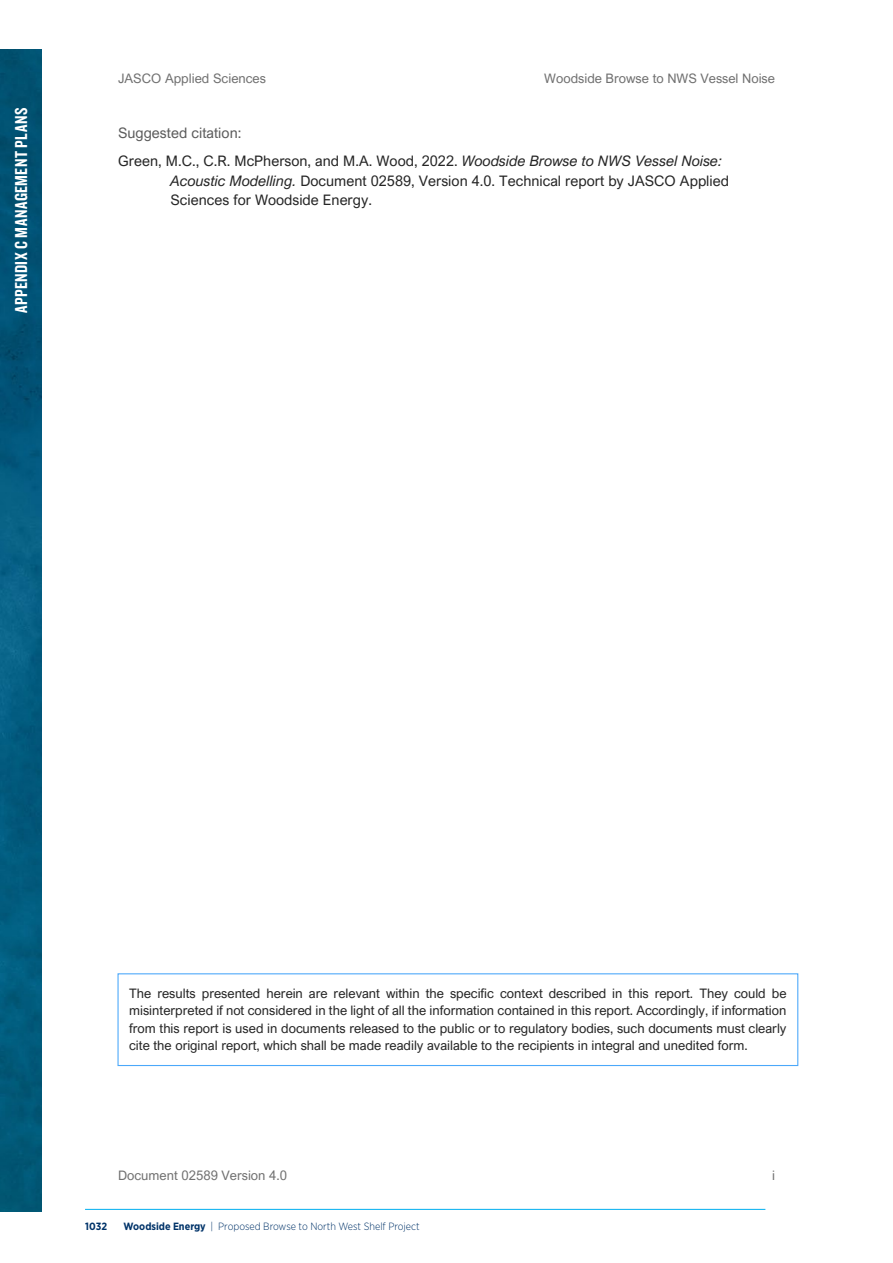
<style>
.page{position:relative;width:893px;height:1263px;background:#fff}
.page>*{position:absolute;margin:0;border:0;box-sizing:border-box;transform-origin:0 0}
.t1{font:18px "Knockout HTF49 Liteweight";color:#fff}
.t2{font:14.55px/28.2px "Arial Nova";color:#262626}
.t3{font:13.05px/17.4px "Arial Nova";color:#262626;text-align:justify}
.t4{font:13.05px "Arial Nova";color:#717171}
.t5{font:300 10.5px "Gotham Narrow";color:#003369}
.t6{font:700 10.5px "Gotham Narrow";color:#003369}
.s1{color:#5c5c5c}
.s2{font-style:italic}
.s3{font-weight:700}
</style>
<div class="page">
<img style="left:0;top:50px;width:41px;height:1161px">
<hr style="left:85px;top:1209px;width:680px;height:1px;background:#00aeef">
<div style="left:117px;top:973px;width:681px;height:93px;border:1px solid #4ba8fa"></div>
<h1 class="t1" style="left:12px;top:313px;width:206px;rotate:-90deg">Appendix C Management plans</h1>
<p class="t4" style="left:118px;top:71px;width:149px">JASCO Applied Sciences</p>
<p class="t4" style="left:544px;top:71px;width:232px">Woodside Browse to NWS Vessel Noise</p>
<p class="t2" style="left:118px;top:119px;width:606px"><span class="s1">Suggested citation:<br></span>Green, M.C., C.R. McPherson, and M.A. Wood, 2022. <span class="s2">Woodside Browse to NWS Vessel Noise:</span></p>
<p class="t2" style="left:170px;top:171px;width:560px;line-height:19.4px"><span class="s2">Acoustic Modelling.</span> Document 02589, Version 4.0. Technical report by JASCO Applied<br>Sciences for Woodside Energy.</p>
<p class="t3" style="left:129px;top:984px;width:659px">The results presented herein are relevant within the specific context described in this report. They could be misinterpreted if not considered in the light of all the information contained in this report. Accordingly, if information from this report is used in documents released to the public or to regulatory bodies, such documents must clearly cite the original report, which shall be made readily available to the recipients in integral and unedited form.</p>
<p class="t4" style="left:118px;top:1168px;width:170px">Document 02589 Version 4.0</p>
<p class="t4" style="left:772px;top:1168px;width:4px">i</p>
<p class="t6" style="left:85px;top:1219px;width:23px">1032</p>
<p class="t5" style="left:124px;top:1219px;width:298px"><span class="s3">Woodside Energy</span> | Proposed Browse to North West Shelf Project</p>
</div>
